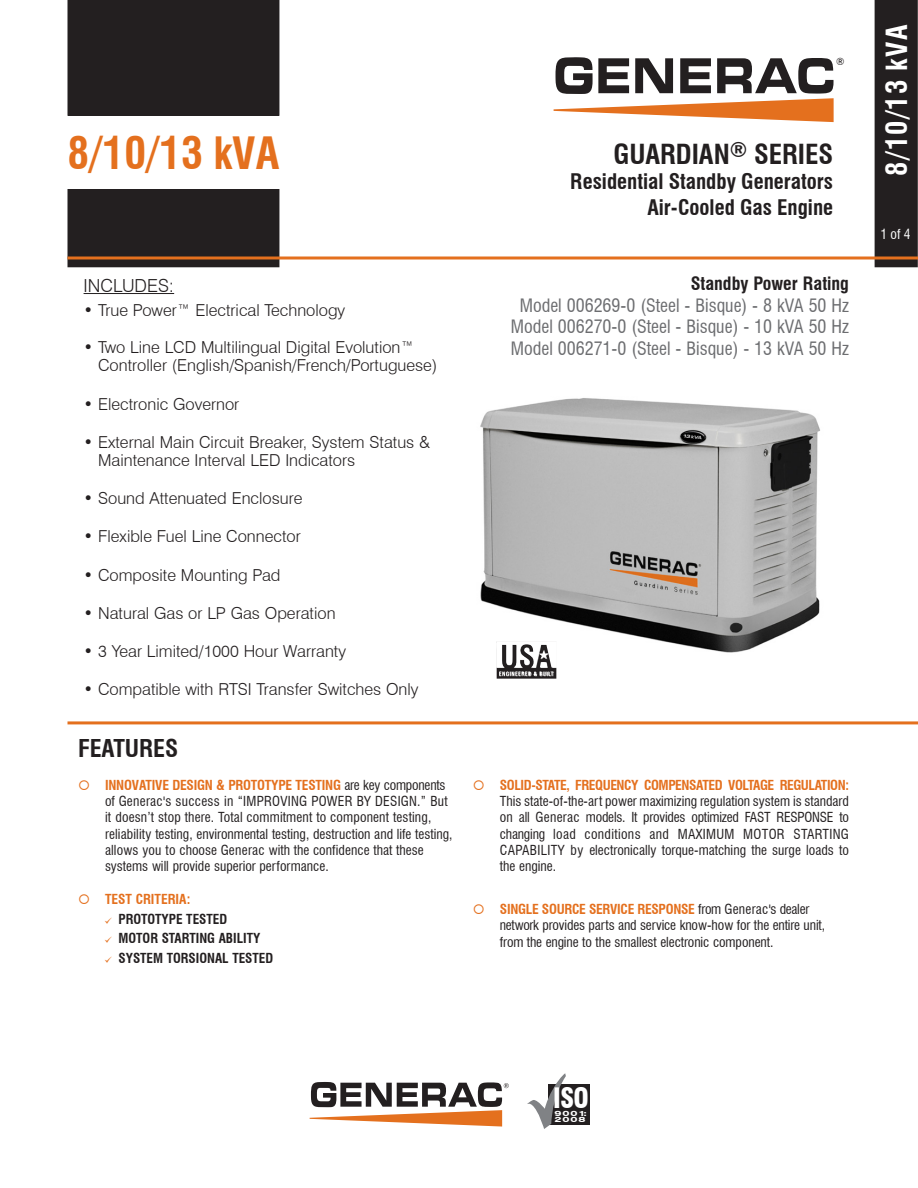
<style>
.page{position:relative;width:918px;height:1188px;background:#fff}
.page>*{position:absolute;margin:0;border:0;box-sizing:border-box;transform-origin:0 0}
.t1{font:700 condensed 43.5px "Swiss 721 BT";color:#e4701e}
.t2{font:700 condensed 28.5px "Swiss 721 BT";letter-spacing:.04em;color:#fff}
.t3{font:900 condensed 27.45px "Swiss 721 BT";color:#fff;scale:.94 1}
.t4{font:700 condensed 27px "Swiss 721 BT";color:#231f20}
.t5{font:700 condensed 24px "Swiss 721 BT";color:#231f20}
.t6{font:700 condensed 21px "Swiss 721 BT";color:#231f20}
.t7{font:condensed 18px "Swiss 721 BT";color:#6c6d70}
.t8{font:700 condensed 18px "Swiss 721 BT";color:#231f20}
.t9{font:300 18px "Swiss 721 BT";color:#231f20}
.t10{font:300 16.5px/18px "Swiss 721 BT";color:#231f20}
.t11{font:condensed 13.5px/16.2px "Swiss 721 BT";color:#231f20}
.t12{font:700 condensed 13.5px "Swiss 721 BT";color:#231f20}
.t13{font:700 condensed 13.5px "Swiss 721 BT";color:#e4701e}
.t14{font:condensed 13.5px "Swiss 721 BT";color:#fff}
.t15{font:10.05px "Swiss 721 BT";color:#231f20}
.t16{font:700 expanded 7.2px/6.4px "Swiss 721 BT";letter-spacing:.1em;color:#fff;scale:1.35 1}
.s1{color:#e4701e}
.s2{font-weight:700;color:#e4701e}
</style>
<div class="page">
<div style="left:875px;top:0;width:43px;height:267px;background:#231f20"></div>
<hr style="left:84px;top:293px;width:90px;height:1px;background:#231f20">
<img style="left:480px;top:398px;width:340px;height:255px">
<img style="left:496px;top:642px;width:60px;height:37px">
<div style="left:548px;top:1084px;width:42px;height:41px;background:#231f20"></div>
<svg style="left:527px;top:1073px;width:39px;height:56px"></svg>
<svg style="left:310px;top:1082px;width:199px;height:45px"></svg>
<div style="left:68px;top:190px;width:211px;height:77px;background:#231f20"></div>
<div style="left:68px;top:189px;width:211px;height:78px;border:2px solid #231f20"></div>
<div style="left:68px;top:0;width:211px;height:116px;background:#231f20"></div>
<svg style="left:68px;top:256px;width:850px;height:4px;background:#da8245"></svg>
<hr style="left:68px;top:721px;width:850px;height:3px;background:#e4701e">
<svg style="left:554px;top:57px;width:280px;height:65px"></svg>
<p class="t15" style="left:836px;top:56px;width:10px">®</p>
<p class="t1" style="left:68px;top:127px;width:214px">8/10/13 kVA</p>
<p class="t4" style="left:613px;top:138px;width:221px">GUARDIAN<sup>®</sup> SERIES</p>
<p class="t6" style="left:570px;top:169px;width:265px">Residential Standby Generators</p>
<p class="t6" style="left:647px;top:194px;width:187px">Air-Cooled Gas Engine</p>
<p class="t9" style="left:84px;top:274px;width:92px">INCLUDES:</p>
<p class="t10" style="left:84px;top:301px;width:263px">• True Power™ Electrical Technology</p>
<p class="t10" style="left:98px;top:338px;width:341px;text-indent:-15px">• Two Line LCD Multilingual Digital Evolution™<br>Controller (English/Spanish/French/Portuguese)</p>
<p class="t10" style="left:84px;top:395px;width:157px">• Electronic Governor</p>
<p class="t10" style="left:98px;top:433px;width:333px;text-indent:-15px">• External Main Circuit Breaker, System Status &amp;<br>Maintenance Interval LED Indicators</p>
<p class="t10" style="left:84px;top:489px;width:220px">• Sound Attenuated Enclosure</p>
<p class="t10" style="left:84px;top:527px;width:219px">• Flexible Fuel Line Connector</p>
<p class="t10" style="left:84px;top:566px;width:198px">• Composite Mounting Pad</p>
<p class="t10" style="left:84px;top:604px;width:254px">• Natural Gas or LP Gas Operation</p>
<p class="t10" style="left:84px;top:642px;width:264px">• 3 Year Limited/1000 Hour Warranty</p>
<p class="t10" style="left:84px;top:680px;width:337px">• Compatible with RTSI Transfer Switches Only</p>
<p class="t5" style="left:78px;top:734px;width:102px">FEATURES</p>
<p class="t11" style="left:105px;top:777px;width:349px;text-indent:-27px"><span class="s1">○</span> <span class="s2">INNOVATIVE DESIGN &amp; PROTOTYPE TESTING</span> are key components of Generac's success in “IMPROVING POWER BY DESIGN.” But it doesn’t stop there. Total commitment to component testing, reliability testing, environmental testing, destruction and life testing, allows you to choose Generac with the confidence that these systems will provide superior performance.</p>
<p class="t13" style="left:78px;top:891px;width:114px">○ TEST CRITERIA:</p>
<p class="t12" style="left:118px;top:911px;width:110px">PROTOTYPE TESTED</p>
<p class="t12" style="left:119px;top:930px;width:143px">MOTOR STARTING ABILITY</p>
<p class="t12" style="left:119px;top:950px;width:156px">SYSTEM TORSIONAL TESTED</p>
<p class="t8" style="left:691px;top:273px;width:160px">Standby Power Rating</p>
<p class="t7" style="left:520px;top:295px;width:331px">Model 006269-0 (Steel - Bisque) - 8 kVA 50 Hz</p>
<p class="t7" style="left:511px;top:316px;width:340px">Model 006270-0 (Steel - Bisque) - 10 kVA 50 Hz</p>
<p class="t7" style="left:511px;top:338px;width:340px">Model 006271-0 (Steel - Bisque) - 13 kVA 50 Hz</p>
<p class="t11" style="left:500px;top:777px;width:351px;text-align:justify;text-indent:-27px"><span class="s1">○</span> <span class="s2">SOLID-STATE, FREQUENCY COMPENSATED VOLTAGE REGULATION:<br></span>This state-of-the-art power maximizing regulation system is standard on all Generac models. It provides optimized FAST RESPONSE to changing load conditions and MAXIMUM MOTOR STARTING CAPABILITY by electronically torque-matching the surge loads to the engine.</p>
<p class="t11" style="left:500px;top:901px;width:327px;text-indent:-27px"><span class="s1">○</span> <span class="s2">SINGLE SOURCE SERVICE RESPONSE</span> from Generac's dealer network provides parts and service know-how for the entire unit, from the engine to the smallest electronic component.</p>
<p class="t2" style="left:880px;top:176px;width:152px;rotate:-90deg">8/10/13 kVA</p>
<p class="t14" style="left:880px;top:226px;width:32px">1 of 4</p>
<p class="t3" style="left:553px;top:1082px;width:39px">ISO</p>
<p class="t16" style="left:554px;top:1110px;width:26px">9001:<br>2008</p>
</div>
